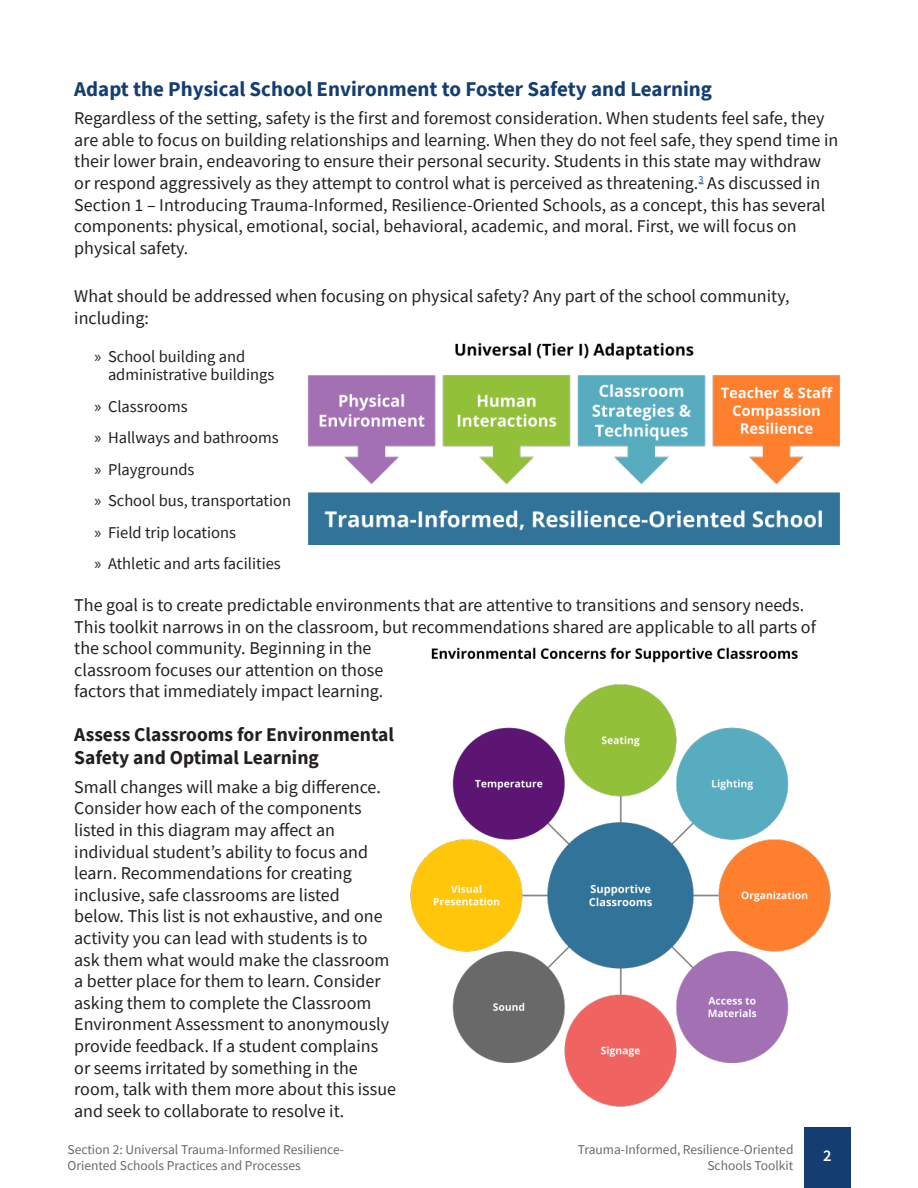
<style>
.page{position:relative;width:918px;height:1188px;background:#fff}
.page>*{position:absolute;margin:0;border:0;box-sizing:border-box;transform-origin:0 0}
.Heading_1{font:700 21px "Source Sans Pro";color:#143e71}
.Heading_2{font:700 19.5px/23.4px "Source Sans Pro";color:#231f20}
.t1{font:18px/21.6px "Source Sans Pro";color:#231f20}
.t2{font:16.5px/18px "Source Sans Pro";color:#231f20}
.t3{font:600 16.5px "Source Sans Pro";color:#fff}
.t4{font:13.5px/16.2px "Source Sans Pro";color:#696a69}
.s1{font-family:"Myriad Pro"}
</style>
<div class="page">
<div style="left:804px;top:1128px;width:46px;height:60px;background:#143e71"></div>
<img style="left:308px;top:342px;width:532px;height:202px">
<img style="left:410px;top:647px;width:421px;height:460px">
<p class="Heading_1" style="left:74px;top:75px;width:639px">Adapt the Physical School Environment to Foster Safety and Learning</p>
<p class="t1" style="left:74px;top:107px;width:766px">Regardless of the setting, safety is the first and foremost consideration. When students feel safe, they are able to focus on building relationships and learning. When they do not feel safe, they spend time in their lower brain, endeavoring to ensure their personal security. Students in this state may withdraw or respond aggressively as they attempt to control what is perceived as threatening.<sup>3</sup> As discussed in Section 1 – Introducing Trauma-Informed, Resilience-Oriented Schools, as a concept, this has several components: physical, emotional, social, behavioral, academic, and moral. First, we will focus on physical safety.</p>
<p class="t1" style="left:74px;top:285px;width:717px">What should be addressed when focusing on physical safety? Any part of the school community, including:</p>
<p class="t2" style="left:108px;top:348px;width:168px;text-indent:-14px"><span class="s1">»</span> School building and administrative buildings</p>
<p class="t2" style="left:94px;top:397px;width:95px"><span class="s1">»</span> Classrooms</p>
<p class="t2" style="left:94px;top:429px;width:186px"><span class="s1">»</span> Hallways and bathrooms</p>
<p class="t2" style="left:94px;top:460px;width:101px"><span class="s1">»</span> Playgrounds</p>
<p class="t2" style="left:94px;top:492px;width:198px"><span class="s1">»</span> School bus, transportation</p>
<p class="t2" style="left:94px;top:523px;width:143px"><span class="s1">»</span> Field trip locations</p>
<p class="t2" style="left:94px;top:555px;width:188px"><span class="s1">»</span> Athletic and arts facilities</p>
<p class="t1" style="left:74px;top:594px;width:743px">The goal is to create predictable environments that are attentive to transitions and sensory needs.<br>This toolkit narrows in on the classroom, but recommendations shared are applicable to all parts of the school community. Beginning in the<br>classroom focuses our attention on those<br>factors that immediately impact learning.</p>
<p class="Heading_2" style="left:74px;top:723px;width:321px">Assess Classrooms for Environmental<br>Safety and Optimal Learning</p>
<p class="t1" style="left:74px;top:776px;width:323px">Small changes will make a big difference.<br>Consider how each of the components listed in this diagram may affect an individual student’s ability to focus and learn. Recommendations for creating inclusive, safe classrooms are listed<br>below. This list is not exhaustive, and one activity you can lead with students is to ask them what would make the classroom a better place for them to learn. Consider asking them to complete the Classroom Environment Assessment to anonymously provide feedback. If a student complains or seems irritated by something in the room, talk with them more about this issue and seek to collaborate to resolve it.</p>
<p class="t4" style="left:68px;top:1142px;width:278px">Section 2: Universal Trauma-Informed Resilience-<br>Oriented Schools Practices and Processes</p>
<p class="t3" style="left:823px;top:1144px;width:10px">2</p>
<p class="t4" style="left:578px;top:1142px;width:217px;text-align:right">Trauma-Informed, Resilience-Oriented<br>Schools Toolkit</p>
</div>
